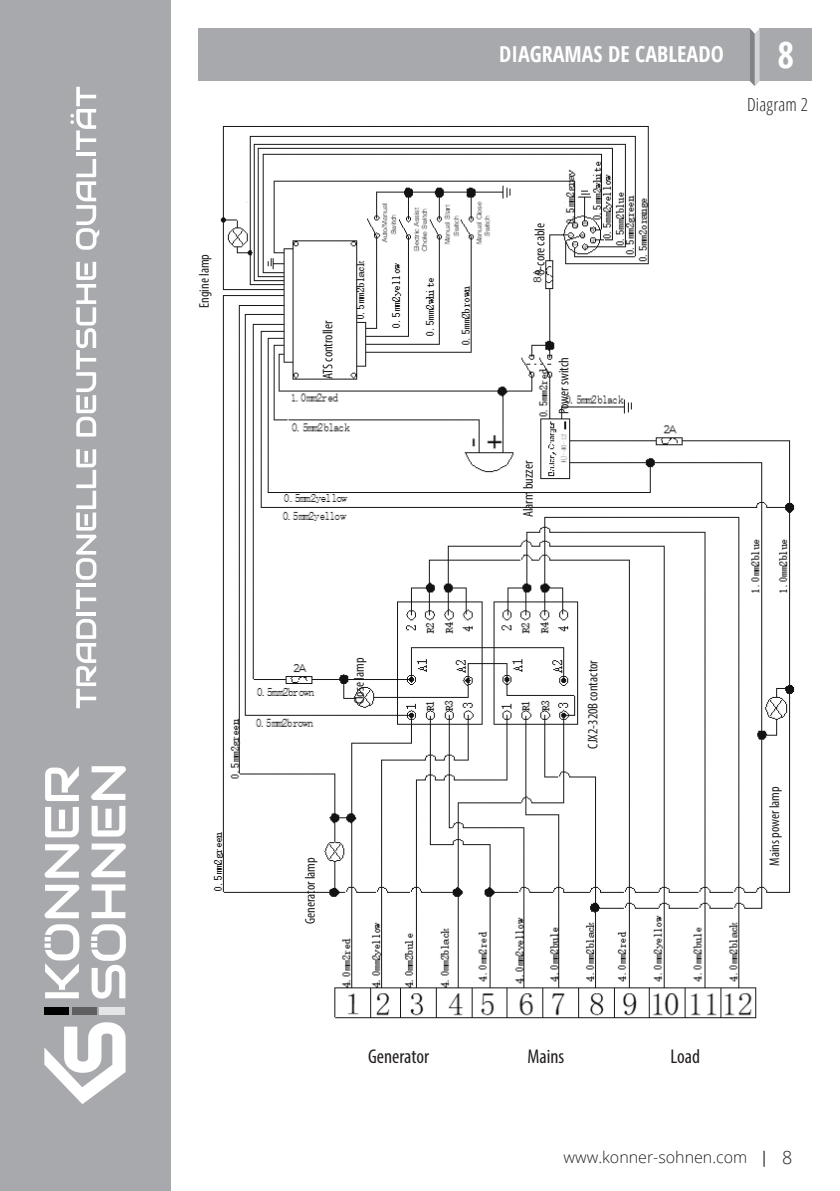
<style>
.page{position:relative;width:840px;height:1191px;background:#fff}
.page>*{position:absolute;margin:0;border:0;box-sizing:border-box;transform-origin:0 0}
.t1{font:700 condensed 36px "Open Sans";color:#fff}
.t2{font:700 condensed 22px "Open Sans";color:#fff}
.t3{font:condensed 20px "Myriad Pro";color:#231f20}
.t4{font:300 condensed 18px "Open Sans";letter-spacing:.01em;color:#231f20}
.t5{font:300 16px "Open Sans";color:#231f20}
.t6{font:condensed 14px "Myriad Pro";color:#231f20}
.s1{font-weight:400}
.s2{font-size:18px}
</style>
<div class="page">
<div style="left:0;top:0;width:170px;height:1191px;background:#a8a9ad"></div>
<svg style="left:76px;top:619px;width:20px;height:89px"></svg>
<hr style="left:76px;top:612px;width:20px;height:3px;background:#fff">
<svg style="left:76px;top:589px;width:20px;height:20px"></svg>
<hr style="left:76px;top:583px;width:20px;height:4px;background:#fff">
<svg style="left:76px;top:449px;width:20px;height:130px"></svg>
<svg style="left:76px;top:262px;width:20px;height:174px"></svg>
<svg style="left:76px;top:159px;width:23px;height:91px"></svg>
<hr style="left:76px;top:153px;width:20px;height:3px;background:#fff">
<svg style="left:70px;top:87px;width:26px;height:63px"></svg>
<svg style="left:44px;top:1022px;width:81px;height:82px"></svg>
<svg style="left:45px;top:884px;width:34px;height:34px"></svg>
<svg style="left:45px;top:844px;width:34px;height:33px"></svg>
<svg style="left:45px;top:807px;width:34px;height:30px"></svg>
<svg style="left:45px;top:766px;width:34px;height:35px"></svg>
<svg style="left:92px;top:884px;width:33px;height:34px"></svg>
<svg style="left:91px;top:843px;width:35px;height:34px"></svg>
<svg style="left:92px;top:806px;width:33px;height:30px"></svg>
<svg style="left:91px;top:766px;width:35px;height:34px"></svg>
<svg style="left:45px;top:924px;width:34px;height:74px"></svg>
<svg style="left:91px;top:924px;width:35px;height:74px"></svg>
<div style="left:44px;top:1007px;width:25px;height:8px;background:#000001"></div>
<div style="left:72px;top:1007px;width:24px;height:8px;background:#5f5f62"></div>
<div style="left:99px;top:1007px;width:26px;height:8px;background:#e4e5e7"></div>
<div style="left:759px;top:28px;width:52px;height:53px;background:#a8a9ad"></div>
<svg style="left:749px;top:28px;width:10px;height:58px"></svg>
<div style="left:198px;top:28px;width:551px;height:53px;background:#a8a9ad"></div>
<img style="left:213px;top:126px;width:582px;height:893px">
<p class="t6" style="left:196px;top:308px;width:55px;rotate:-90deg">Engine lamp</p>
<p class="t6" style="left:319px;top:379px;width:60px;rotate:-90deg">ATS controller</p>
<h2 class="t2" style="left:499px;top:39px;width:226px">DIAGRAMAS DE CABLEADO</h2>
<h1 class="t1" style="left:776px;top:30px;width:18px">8</h1>
<p class="t6" style="left:531px;top:275px;width:54px;rotate:-90deg">8-core cable</p>
<p class="t6" style="left:519px;top:517px;width:58px;rotate:-90deg">Alarm buzzer</p>
<p class="t6" style="left:555px;top:414px;width:58px;rotate:-90deg">Power switch</p>
<p class="t4" style="left:746px;top:92px;width:62px">Diagram 2</p>
<p class="t6" style="left:350px;top:704px;width:48px;rotate:-90deg">Close lamp</p>
<p class="t6" style="left:301px;top:924px;width:68px;rotate:-90deg">Generator lamp</p>
<p class="t6" style="left:584px;top:748px;width:90px;rotate:-90deg">СJX2-320В contactor</p>
<p class="t6" style="left:765px;top:865px;width:81px;rotate:-90deg">Mains power lamp</p>
<h3 class="t3" style="left:368px;top:1044px;width:62px">Generator</h3>
<h3 class="t3" style="left:527px;top:1044px;width:38px">Mains</h3>
<h3 class="t3" style="left:670px;top:1044px;width:31px">Load</h3>
<p class="t5" style="left:563px;top:1146px;width:230px">www.konner-sohnen.com <span class="s1">|</span> <span class="s2">8</span></p>
</div>
